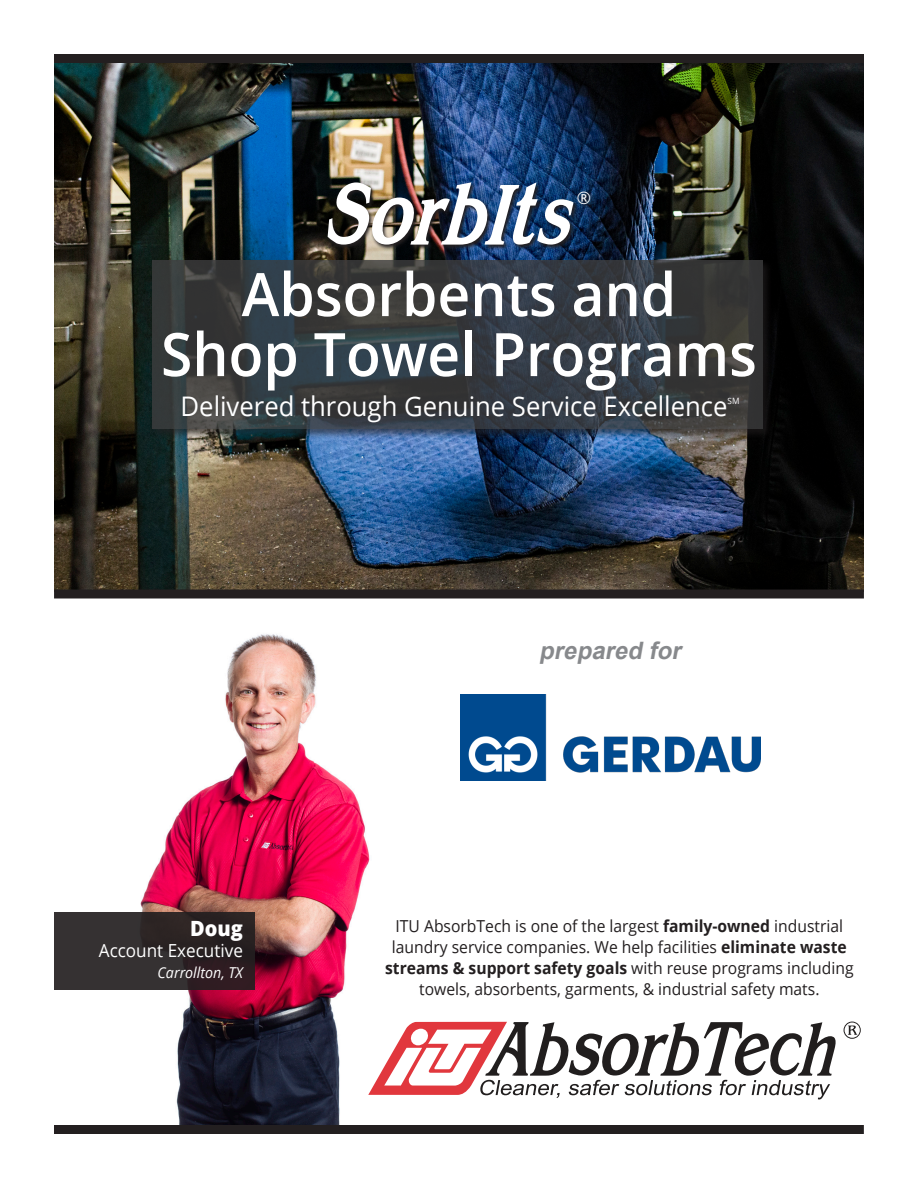
<style>
.page{position:relative;width:918px;height:1188px;background:#fff}
.page>*{position:absolute;margin:0;border:0;box-sizing:border-box;transform-origin:0 0}
.t1{font:600 60px "Open Sans";color:#fff;scale:.95 1}
.t2{font:27px "Open Sans";color:#fff;scale:.95 1}
.t3{font:italic 700 24px "Arial";color:#87898c}
.t4{font:800 21px "Open Sans";color:#fff;scale:.95 1}
.t5{font:18px "Open Sans";color:#fff;scale:.95 1}
.t6{font:17.1px "Open Sans";color:#fff}
.t7{font:16.5px/21px "Open Sans";color:#231f20;text-align:center;scale:.95 1}
.t8{font:italic 15px "Open Sans";color:#fff;scale:.95 1}
.t9{font:8.7px "Open Sans";color:#fff;scale:.95 1}
.s1{font-weight:700}
</style>
<div class="page">
<img style="left:140px;top:634px;width:230px;height:491px">
<img style="left:54px;top:63px;width:810px;height:527px">
<div style="left:54px;top:590px;width:810px;height:8px;background:#231f20"></div>
<div style="left:54px;top:54px;width:810px;height:9px;background:#231f20"></div>
<div style="left:150px;top:258px;width:623px;height:181px;background:#231f20;opacity:.75"></div>
<svg style="left:153px;top:260px;width:610px;height:169px;background:#363b40"></svg>
<div style="left:54px;top:1125px;width:810px;height:9px;background:#231f20"></div>
<svg style="left:326px;top:181px;width:270px;height:69px;background:#1c314c"></svg>
<img style="left:328px;top:182px;width:246px;height:63px">
<svg style="left:844px;top:1022px;width:17px;height:17px"></svg>
<svg style="left:368px;top:1022px;width:468px;height:77px"></svg>
<div style="left:54px;top:912px;width:201px;height:78px;background:linear-gradient(to right,#383637,#281c1f)"></div>
<img style="left:460px;top:695px;width:300px;height:85px">
<p class="t6" style="left:577px;top:186px;width:16px">®</p>
<p class="t1" style="left:242px;top:253px;width:459px">Absorbents and</p>
<p class="t1" style="left:161px;top:313px;width:629px">Shop Towel Programs</p>
<p class="t2" style="left:181px;top:388px;width:577px">Delivered through Genuine Service Excellence</p>
<p class="t9" style="left:727px;top:395px;width:14px">SM</p>
<p class="t4" style="left:190px;top:912px;width:57px">Doug</p>
<p class="t5" style="left:99px;top:938px;width:153px">Account Executive</p>
<p class="t8" style="left:158px;top:962px;width:91px">Carrollton, TX</p>
<p class="t3" style="left:539px;top:634px;width:149px">prepared for</p>
<p class="t7" style="left:385px;top:915px;width:495px">ITU AbsorbTech is one of the largest <span class="s1">family-owned</span> industrial laundry service companies. We help facilities <span class="s1">eliminate waste streams &amp; support safety goals</span> with reuse programs including towels, absorbents, garments, &amp; industrial safety mats.</p>
</div>
